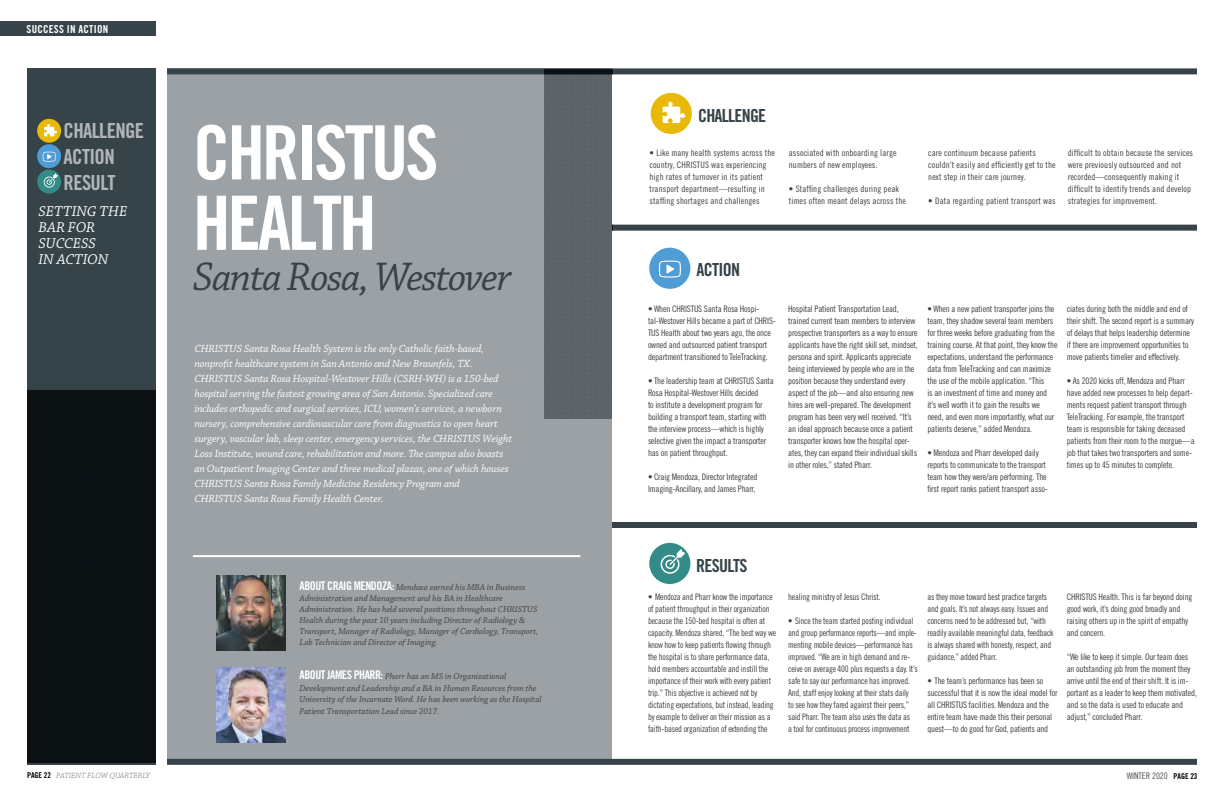
<style>
.page{position:relative;width:1224px;height:792px;background:#fff}
.page>*{position:absolute;margin:0;border:0;box-sizing:border-box;transform-origin:0 0}
.t1{font:75px/70.4px "Trade Gothic LT Std Bd Cn 20";letter-spacing:-.04em;color:#fff}
.t2{font:italic 42px "Chaparral Pro";letter-spacing:-.04em;color:#364348}
.t3{font:20.8px/25.6px "Trade Gothic LT Std Bd Cn 20";letter-spacing:-.03em;color:#b0b5b8}
.t4{font:18px "Trade Gothic LT Std Bd Cn 20";letter-spacing:-.04em;color:#364348}
.t5{font:italic 15px/16px "Chaparral Pro";letter-spacing:.005em;color:#fff}
.t6{font:italic 11px/15px "Chaparral Pro";letter-spacing:-.01em;color:#fff}
.t7{font:11px "Trade Gothic LT Std Bd Cn 20";letter-spacing:.02em;color:#fff}
.t8{font:9px/12px "Trade Gothic LT Std Cn 18";letter-spacing:-.02em;color:#414042}
.t9{font:9px/12px "Trade Gothic LT Std Cn 18";letter-spacing:-.02em;color:#414042;scale:.96 1}
.t10{font:9px/12px "Trade Gothic LT Std Cn 18";letter-spacing:.01em;color:#414042}
.t11{font:italic 9px/11px "Chaparral Pro";color:#414042}
.t12{font:9px "Trade Gothic LT Std Cn 18";letter-spacing:-.01em;color:#4d4d4f}
.t13{font:italic 300 8px "Chaparral Pro";color:#6d6e71}
.s1{font-family:"Trade Gothic LT Std Bd Cn 20";font-style:normal;font-size:12px;color:#fff}
.s2{font-family:"Trade Gothic LT Std Bd Cn 20";font-weight:400;font-style:normal;color:#000}
.s3{font-family:"Trade Gothic LT Std Bd Cn 20";font-size:8px;color:#000}
</style>
<div class="page">
<div style="left:167px;top:68px;width:445px;height:694px;background:#9ba1a5"></div>
<div style="left:0;top:22px;width:155px;height:14px;background:#364348"></div>
<div style="left:167px;top:68px;width:1030px;height:6px;background:#364348"></div>
<div style="left:167px;top:759px;width:1030px;height:6px;background:#364348"></div>
<div style="left:612px;top:522px;width:585px;height:6px;background:#364348"></div>
<div style="left:612px;top:225px;width:585px;height:6px;background:#364348"></div>
<div style="left:649px;top:248px;width:41px;height:41px;background:#509cd5;border-radius:50%"></div>
<svg style="left:659px;top:261px;width:22px;height:17px"></svg>
<div style="left:649px;top:543px;width:41px;height:41px;background:#348c89;border-radius:50%"></div>
<svg style="left:661px;top:549px;width:24px;height:25px"></svg>
<div style="left:27px;top:68px;width:129px;height:697px;background:#364348"></div>
<div style="left:29px;top:391px;width:124px;height:371px;background:#0b1114"></div>
<div style="left:547px;top:71px;width:63px;height:347px;background:#5e656a"></div>
<div style="left:37px;top:119px;width:24px;height:24px;background:#e8b909;border-radius:50%"></div>
<div style="left:37px;top:144px;width:24px;height:24px;background:#509cd5;border-radius:50%"></div>
<div style="left:37px;top:170px;width:24px;height:24px;background:#348c89;border-radius:50%"></div>
<svg style="left:43px;top:152px;width:13px;height:10px"></svg>
<svg style="left:44px;top:124px;width:13px;height:12px"></svg>
<svg style="left:44px;top:173px;width:14px;height:15px"></svg>
<div style="left:651px;top:93px;width:41px;height:41px;background:#e8b909;border-radius:50%"></div>
<svg style="left:663px;top:102px;width:22px;height:21px"></svg>
<hr style="left:193px;top:555px;width:387px;height:2px;background:#fff">
<img style="left:216px;top:575px;width:69px;height:75px">
<img style="left:216px;top:667px;width:69px;height:75px">
<p class="t7" style="left:27px;top:22px;width:83px">SUCCESS IN ACTION</p>
<h3 class="t3" style="left:64px;top:118px;width:82px">CHALLENGE<br>ACTION<br>RESULT</h3>
<h1 class="t1" style="left:193px;top:117px;width:247px">CHRISTUS<br>HEALTH</h1>
<h2 class="t2" style="left:193px;top:253px;width:320px">Santa Rosa, Westover</h2>
<h3 class="t5" style="left:39px;top:204px;width:90px">SETTING THE<br>BAR FOR<br>SUCCESS<br>IN ACTION</h3>
<p class="t6" style="left:194px;top:342px;width:319px">CHRISTUS Santa Rosa Health System is the only Catholic faith-based, nonprofit healthcare system in San Antonio and New Braunfels, TX.<br>CHRISTUS Santa Rosa Hospital-Westover Hills (CSRH-WH) is a 150-bed hospital serving the fastest growing area of San Antonio. Specialized care includes orthopedic and surgical services, ICU, women’s services, a newborn nursery, comprehensive cardiovascular care from diagnostics to open heart surgery, vascular lab, sleep center, emergency services, the CHRISTUS Weight Loss Institute, wound care, rehabilitation and more. The campus also boasts an Outpatient Imaging Center and three medical plazas, one of which houses CHRISTUS Santa Rosa Family Medicine Residency Program and<br>CHRISTUS Santa Rosa Family Health Center.</p>
<p class="t11" style="left:300px;top:582px;width:240px"><span class="s1">ABOUT CRAIG MENDOZA:</span> Mendoza earned his MBA in Business Administration and Management and his BA in Healthcare Administration. He has held several positions throughout CHRISTUS Health during the past 10 years including Director of Radiology &amp; Transport, Manager of Radiology, Manager of Cardiology, Transport, Lab Technician and Director of Imaging.</p>
<p class="t11" style="left:300px;top:670px;width:239px;line-height:12px"><span class="s1">ABOUT JAMES PHARR:</span> Pharr has an MS in Organizational<br>Development and Leadership and a BA in Human Resources from the</p>
<p class="t11" style="left:300px;top:693px;width:244px;line-height:12px">University of the Incarnate Word. He has been working as the Hospital<br>Patient Transportation Lead since 2017.</p>
<h3 class="t4" style="left:698px;top:105px;width:70px">CHALLENGE</h3>
<p class="t10" style="left:649px;top:147px;width:127px">• Like many health systems across the country, CHRISTUS was experiencing high rates of turnover in its patient transport department—resulting in staffing shortages and challenges</p>
<p class="t10" style="left:789px;top:147px;width:109px">associated with onboarding large numbers of new employees.</p>
<p class="t10" style="left:789px;top:183px;width:119px">• Staffing challenges during peak times often meant delays across the</p>
<p class="t10" style="left:928px;top:147px;width:129px">care continuum because patients couldn’t easily and efficiently get to the next step in their care journey.</p>
<p class="t10" style="left:928px;top:195px;width:129px">• Data regarding patient transport was</p>
<p class="t10" style="left:1068px;top:147px;width:127px">difficult to obtain because the services were previously outsourced and not recorded—consequently making it difficult to identify trends and develop strategies for improvement.</p>
<h3 class="t4" style="left:697px;top:259px;width:45px">ACTION</h3>
<p class="t8" style="left:648px;top:303px;width:129px">• When CHRISTUS Santa Rosa Hospi&shy;tal-Westover Hills became a part of CHRIS-TUS Health about two years ago, the once owned and outsourced patient transport department transitioned to TeleTracking.</p>
<p class="t8" style="left:648px;top:375px;width:127px">• The leadership team at CHRISTUS Santa Rosa Hospital-Westover Hills decided<br>to institute a development program for building a transport team, starting with the interview process—which is highly selective given the impact a transporter has on patient throughput.</p>
<p class="t8" style="left:648px;top:471px;width:111px">• Craig Mendoza, Director Integrated<br>Imaging-Ancillary, and James Pharr,</p>
<p class="t8" style="left:788px;top:303px;width:131px">Hospital Patient Transportation Lead, trained current team members to interview prospective transporters as a way to ensure applicants have the right skill set, mindset, persona and spirit. Applicants appreciate being interviewed by people who are in the position because they understand every aspect of the job—and also ensuring new hires are well-prepared. The development program has been very well received. “It’s an ideal approach because once a patient transporter knows how the hospital oper&shy;ates, they can expand their individual skills in other roles,” stated Pharr.</p>
<p class="t8" style="left:927px;top:303px;width:132px">• When a new patient transporter joins the team, they shadow several team members for three weeks before graduating from the training course. At that point, they know the expectations, understand the performance data from TeleTracking and can maximize the use of the mobile application. “This<br>is an investment of time and money and it’s well worth it to gain the results we need, and even more importantly, what our patients deserve,” added Mendoza.</p>
<p class="t8" style="left:927px;top:447px;width:122px">• Mendoza and Pharr developed daily reports to communicate to the transport team how they were/are performing. The first report ranks patient transport asso-</p>
<p class="t8" style="left:1067px;top:303px;width:129px">ciates during both the middle and end of their shift. The second report is a summary of delays that helps leadership determine if there are improvement opportunities to move patients timelier and effectively.</p>
<p class="t8" style="left:1067px;top:375px;width:129px">• As 2020 kicks off, Mendoza and Pharr have added new processes to help depart&shy;ments request patient transport through TeleTracking. For example, the transport team is responsible for taking deceased patients from their room to the morgue—a job that takes two transporters and some&shy;times up to 45 minutes to complete.</p>
<h3 class="t4" style="left:696px;top:554px;width:53px">RESULTS</h3>
<p class="t8" style="left:648px;top:591px;width:130px">• Mendoza and Pharr know the importance of patient throughput in their organization because the 150-bed hospital is often at capacity. Mendoza shared, “The best way we know how to keep patients flowing through the hospital is to share performance data, hold members accountable and instill the importance of their work with every patient trip.” This objective is achieved not by dictating expectations, but instead, leading by example to deliver on their mission as a faith-based organization of extending the</p>
<p class="t8" style="left:788px;top:591px;width:94px">healing ministry of Jesus Christ.</p>
<p class="t9" style="left:788px;top:615px;width:136px">• Since the team started posting individual and group performance reports—and imple&shy;menting mobile devices—performance has improved. “We are in high demand and re&shy;ceive on average 400 plus requests a day. It’s safe to say our performance has improved.<br>And, staff enjoy looking at their stats daily<br>to see how they fared against their peers,” said Pharr. The team also uses the data as<br>a tool for continuous process improvement</p>
<p class="t9" style="left:928px;top:591px;width:133px">as they move toward best practice targets and goals. It’s not always easy. Issues and concerns need to be addressed but, “with readily available meaningful data, feedback is always shared with honesty, respect, and guidance,” added Pharr.</p>
<p class="t8" style="left:928px;top:675px;width:132px">• The team’s performance has been so successful that it is now the ideal model for all CHRISTUS facilities. Mendoza and the entire team have made this their personal quest—to do good for God, patients and</p>
<p class="t8" style="left:1067px;top:591px;width:127px">CHRISTUS Health. This is far beyond doing good work, it’s doing good broadly and raising others up in the spirit of empathy and concern.</p>
<p class="t8" style="left:1067px;top:651px;width:132px">“We like to keep it simple. Our team does an outstanding job from the moment they arrive until the end of their shift. It is im&shy;portant as a leader to keep them motivated, and so the data is used to educate and adjust,” concluded Pharr.</p>
<p class="t13" style="left:27px;top:772px;width:125px"><span class="s2">PAGE 22</span> PATIENT FLOW QUARTERLY</p>
<p class="t12" style="left:1127px;top:771px;width:72px">WINTER 2020 <span class="s3">PAGE 23</span></p>
</div>
